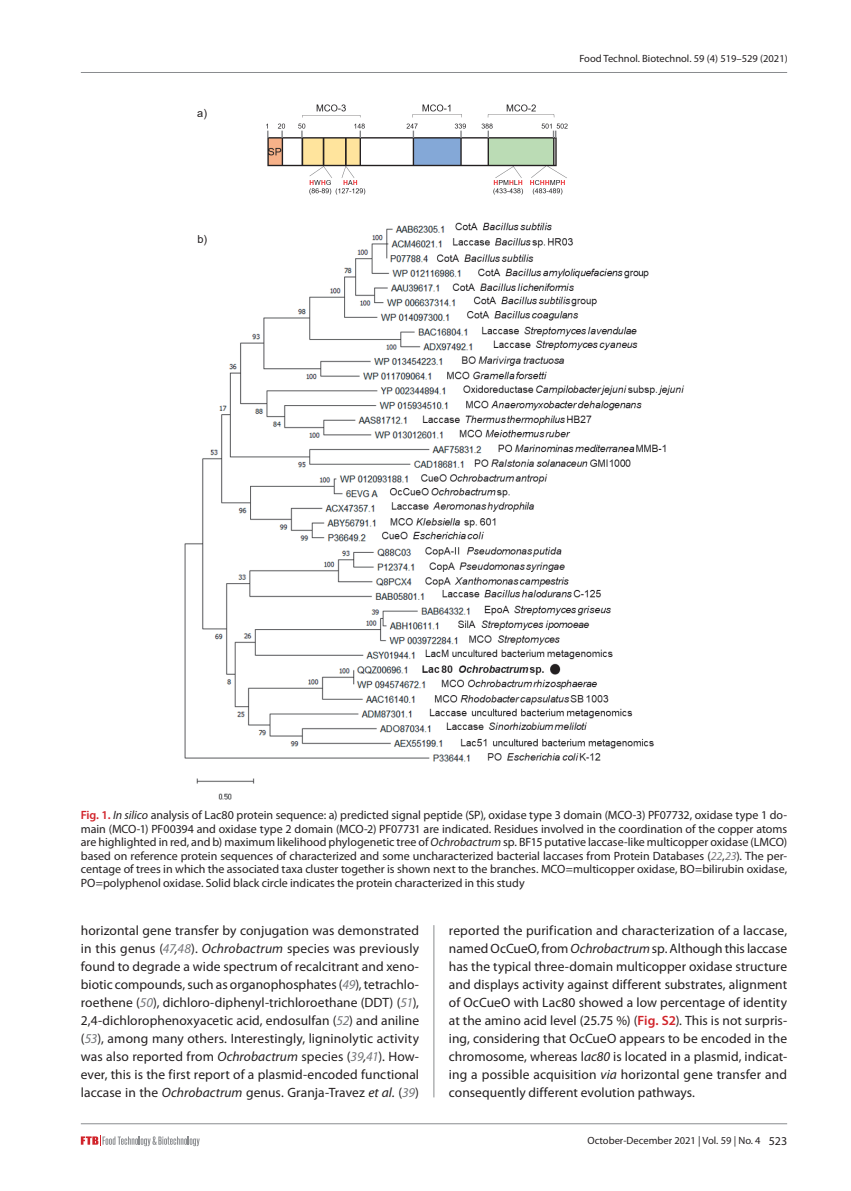
<style>
.page{position:relative;width:851px;height:1191px;background:#fff}
.page>*{position:absolute;margin:0;border:0;box-sizing:border-box;transform-origin:0 0}
.OSNOVNI_TXT{font:13.5px/18px "Myriad Pro";letter-spacing:.005em;color:#231f20;text-align:justify}
.Slike_i_Tablice{font:12px/13.5px "Myriad Pro";letter-spacing:-.005em;color:#231f20;text-align:justify}
.t1{font:10.95px "Arial";color:#231f20}
.t2{font:10.5px "Myriad Pro";color:#231f20}
.s1{font-weight:600;color:#d1232a}
.s2{font-style:italic}
.s3{font-style:italic;color:#76787b}
.s4{font-size:12px}
</style>
<div class="page">
<hr style="left:81px;top:72px;width:706px;height:1px;background:#8a8c8f">
<hr style="left:81px;top:1123px;width:706px;height:1px;background:#8a8c8f">
<svg style="left:81px;top:1135px;width:119px;height:11px"></svg>
<hr style="left:433px;top:925px;width:1px;height:172px;background:#8a8c8f">
<img style="left:266px;top:104px;width:302px;height:91px">
<img style="left:184px;top:222px;width:501px;height:577px">
<p class="t1" style="left:197px;top:106px;width:11px">a)</p>
<p class="t1" style="left:197px;top:231px;width:11px">b)</p>
<p class="t2" style="left:579px;top:52px;width:210px">Food Technol. Biotechnol. 59 (4) 519–529 (2021)</p>
<p class="Slike_i_Tablice" style="left:81px;top:808px;width:707px"><span class="s1">Fig. 1.</span> <span class="s2">In silico</span> analysis of Lac80 protein sequence: a) predicted signal peptide (SP), oxidase type 3 domain (MCO-3) PF07732, oxidase type 1 do&shy;main (MCO-1) PF00394 and oxidase type 2 domain (MCO-2) PF07731 are indicated. Residues involved in the coordination of the copper atoms are highlighted in red, and b) maximum likelihood phylogenetic tree of <span class="s2">Ochrobactrum</span> sp. BF15 putative laccase-like multicopper oxidase (LMCO) based on reference protein sequences of characterized and some uncharacterized bacterial laccases from Protein Databases (<span class="s3">22</span>,<span class="s3">23</span>). The per&shy;centage of trees in which the associated taxa cluster together is shown next to the branches. MCO=multicopper oxidase, BO=bilirubin oxidase, PO=polyphenol oxidase. Solid black circle indicates the protein characterized in this study</p>
<p class="OSNOVNI_TXT" style="left:81px;top:921px;width:340px">horizontal gene transfer by conjugation was demonstrated in this genus (<span class="s3">47</span><span class="s2">,</span><span class="s3">48</span>). <span class="s2">Ochrobactrum</span> species was previously found to degrade a wide spectrum of recalcitrant and xeno&shy;biotic compounds, such as organophosphates (<span class="s3">49</span>), tetrachlo&shy;roethene (<span class="s3">50</span>), dichloro-diphenyl-trichloroethane (DDT) (<span class="s3">51</span>), 2,4-dichlorophenoxyacetic acid, endosulfan (<span class="s3">52</span>) and aniline (<span class="s3">53</span>), among many others. Interestingly, ligninolytic activity was also reported from <span class="s2">Ochrobactrum</span> species (<span class="s3">39</span><span class="s2">,</span><span class="s3">41</span>). How&shy;ever, this is the first report of a plasmid-encoded functional laccase in the <span class="s2">Ochrobactrum</span> genus. Granja-Travez <span class="s2">et al.</span> (<span class="s3">39</span>)</p>
<p class="OSNOVNI_TXT" style="left:449px;top:921px;width:340px">reported the purification and characterization of a laccase, named OcCueO,from <span class="s2">Ochrobactrum</span> sp. Although this laccase has the typical three-domain multicopper oxidase structure and displays activity against different substrates, alignment of OcCueO with Lac80 showed a low percentage of identity at the amino acid level (25.75 %) (<span class="s1">Fig. S2</span>). This is not surpris&shy;ing, considering that OcCueO appears to be encoded in the chromosome, whereas l<span class="s2">ac80</span> is located in a plasmid, indicat&shy;ing a possible acquisition <span class="s2">via</span> horizontal gene transfer and consequently different evolution pathways.</p>
<p class="t2" style="left:587px;top:1134px;width:201px">October-December 2021 | Vol. 59 | No. 4 <span class="s4">523</span></p>
</div>
